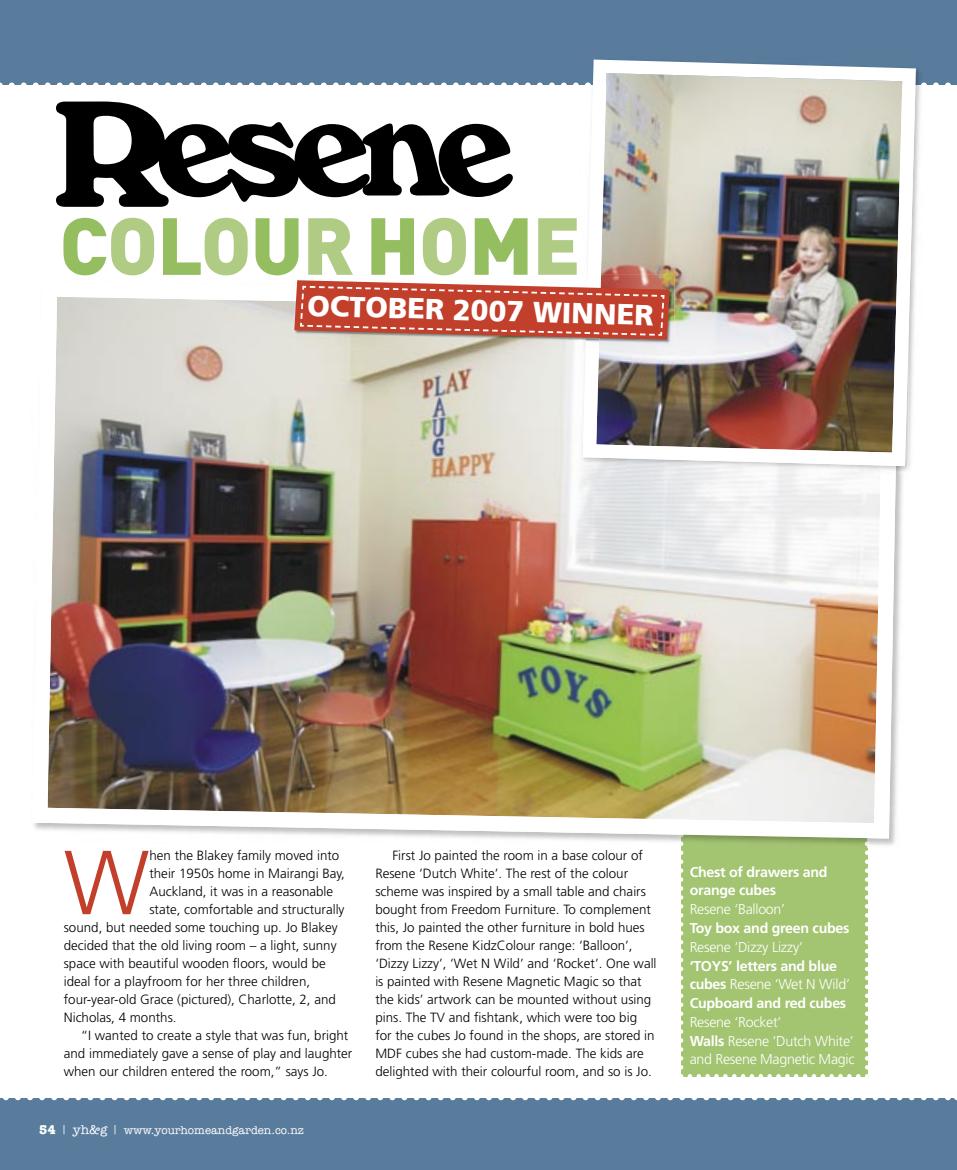
<style>
.page{position:relative;width:957px;height:1170px;background:#fff}
.page>*{position:absolute;margin:0;border:0;box-sizing:border-box;transform-origin:0 0}
.t1{font:300 90.75px "Frutiger";color:#c13f2b}
.t2{font:900 79.5px "DIN";letter-spacing:-.01em;color:#95be61}
.t3{font:900 28.95px "Frutiger";color:#fff}
.t4{font:700 14.25px/18.8px "Frutiger";letter-spacing:-.02em;color:#fff}
.t5{font:300 14.25px/18.8px "Frutiger";letter-spacing:-.02em;color:#fff}
.t6{font:300 13.35px/18px "Frutiger";color:#000}
.t7{font:500 11.25px "American Typewriter";color:#fff}
.s1{color:#afcb84}
.s2{font-weight:700;font-size:12.75px}
.s3{font-size:12.75px}
.s4{font-weight:300}
.s5{font-weight:700}
</style>
<div class="page">
<div style="left:0;top:0;width:957px;height:1169px;background:#597c9d"></div>
<div style="left:0;top:85px;width:957px;height:1012px;background:#fff"></div>
<img style="left:869px;top:474px;width:34px;height:371px">
<div style="left:679px;top:838px;width:190px;height:239px;background:#a3c471"></div>
<img style="left:34px;top:297px;width:865px;height:541px">
<svg style="left:56px;top:101px;width:457px;height:106px"></svg>
<svg style="left:0;top:1097px;width:957px;height:3px"></svg>
<svg style="left:0;top:82px;width:951px;height:3px"></svg>
<img style="left:896px;top:466px;width:12px;height:8px">
<img style="left:579px;top:350px;width:47px;height:124px">
<img style="left:626px;top:466px;width:254px;height:8px">
<img style="left:880px;top:466px;width:16px;height:8px">
<img style="left:916px;top:82px;width:7px;height:6px">
<img style="left:583px;top:60px;width:333px;height:406px">
<img style="left:294px;top:339px;width:285px;height:11px">
<img style="left:579px;top:339px;width:6px;height:11px">
<img style="left:601px;top:275px;width:73px;height:75px">
<img style="left:585px;top:339px;width:16px;height:11px">
<svg style="left:294px;top:275px;width:376px;height:64px;background:#c96656"></svg>
<h2 class="t2" style="left:60px;top:193px;width:523px">C<span class="s1">O</span>L<span class="s1">O</span>U<span class="s1">R</span>H<span class="s1">O</span>M<span class="s1">E</span></h2>
<h3 class="t3" style="left:308px;top:287px;width:348px;rotate:2deg">OCTOBER 2007 WINNER</h3>
<h1 class="t1" style="left:64px;top:831px;width:87px">W</h1>
<p class="t6" style="left:149px;top:846px;width:191px">hen the Blakey family moved into</p>
<p class="t6" style="left:149px;top:864px;width:197px">their 1950s home in Mairangi Bay,</p>
<p class="t6" style="left:149px;top:882px;width:185px">Auckland, it was in a reasonable</p>
<p class="t6" style="left:149px;top:900px;width:197px">state, comfortable and structurally</p>
<p class="t6" style="left:64px;top:918px;width:275px">sound, but needed some touching up. Jo Blakey</p>
<p class="t6" style="left:64px;top:936px;width:274px">decided that the old living room – a light, sunny</p>
<p class="t6" style="left:64px;top:954px;width:263px">space with beautiful wooden floors, would be</p>
<p class="t6" style="left:64px;top:972px;width:248px">ideal for a playfroom for her three children,</p>
<p class="t6" style="left:64px;top:990px;width:273px">four-year-old Grace (pictured), Charlotte, 2, and</p>
<p class="t6" style="left:64px;top:1008px;width:114px">Nicholas, 4 months.</p>
<p class="t6" style="left:81px;top:1026px;width:269px">“I wanted to create a style that was fun, bright</p>
<p class="t6" style="left:64px;top:1044px;width:290px">and immediately gave a sense of play and laughter</p>
<p class="t6" style="left:64px;top:1062px;width:266px">when our children entered the room,” says Jo.</p>
<p class="t7" style="left:39px;top:1123px;width:266px"><span class="s2">54</span> <sup>|</sup> <span class="s3">yh&amp;g</span> <sup>|</sup> www.yourhomeandgarden.co.nz</p>
<p class="t6" style="left:375px;top:846px;width:283px;text-indent:17px">First Jo painted the room in a base colour of Resene ‘Dutch White’. The rest of the colour scheme was inspired by a small table and chairs bought from Freedom Furniture. To complement this, Jo painted the other furniture in bold hues from the Resene KidzColour range: ‘Balloon’, ‘Dizzy Lizzy’, ‘Wet N Wild’ and ‘Rocket’. One wall is painted with Resene Magnetic Magic so that the kids’ artwork can be mounted without using pins. The TV and fishtank, which were too big for the cubes Jo found in the shops, are stored in MDF cubes she had custom-made. The kids are delighted with their colourful room, and so is Jo.</p>
<p class="t4" style="left:689px;top:862px;width:139px">Chest of drawers and orange cubes</p>
<p class="t5" style="left:689px;top:900px;width:97px">Resene ‘Balloon’</p>
<p class="t4" style="left:689px;top:918px;width:161px">Toy box and green cubes</p>
<p class="t5" style="left:689px;top:937px;width:115px">Resene ‘Dizzy Lizzy’</p>
<p class="t4" style="left:689px;top:956px;width:162px">‘TOYS’ letters and blue cubes <span class="s4">Resene ‘Wet N Wild’<br></span>Cupboard and red cubes</p>
<p class="t5" style="left:689px;top:1012px;width:166px">Resene ‘Rocket’<br><span class="s5">Walls</span> Resene ‘Dutch White’ and Resene Magnetic Magic</p>
</div>
